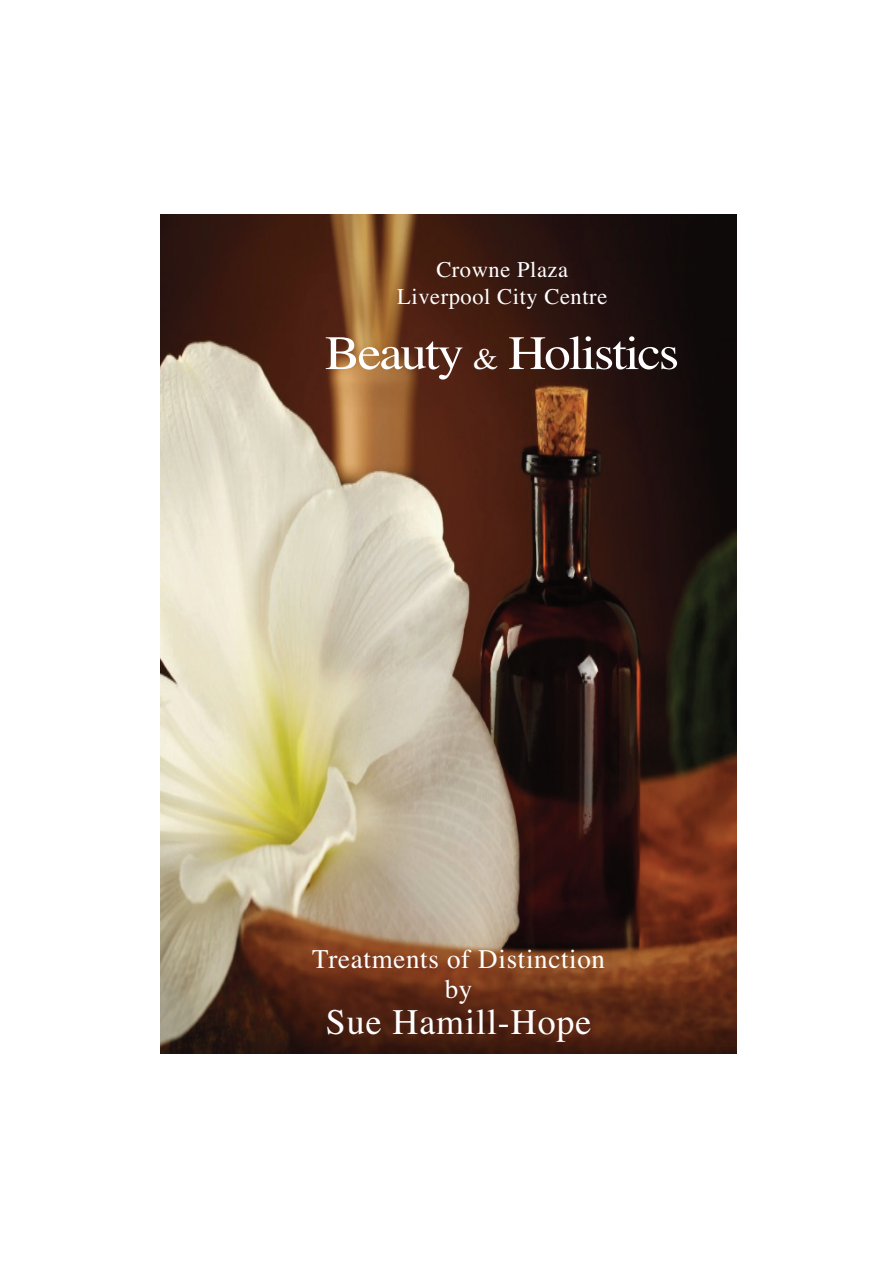
<style>
.page{position:relative;width:893px;height:1263px;background:#fff}
.page>*{position:absolute;margin:0;border:0;box-sizing:border-box;transform-origin:0 0}
.t1{font:48px "Times";letter-spacing:-.04em;color:#fff;scale:1.1 1}
.t2{font:36px "Times";letter-spacing:.025em;color:#fff}
.t3{font:27px/30px "Times";letter-spacing:.025em;color:#fff;text-align:center}
.t4{font:22.5px/27px "Times";letter-spacing:.025em;color:#fff;text-align:center}
.s1{font-size:30px}
</style>
<div class="page">
<img style="left:160px;top:215px;width:576px;height:838px">
<p class="t4" style="left:397px;top:258px;width:211px">Crowne Plaza<br>Liverpool City Centre</p>
<h1 class="t1" style="left:325px;top:336px;width:324px">Beauty <span class="s1">&amp;</span> Holistics</h1>
<p class="t3" style="left:312px;top:946px;width:294px">Treatments of Distinction by</p>
<h2 class="t2" style="left:326px;top:1009px;width:267px">Sue Hamill-Hope</h2>
</div>
